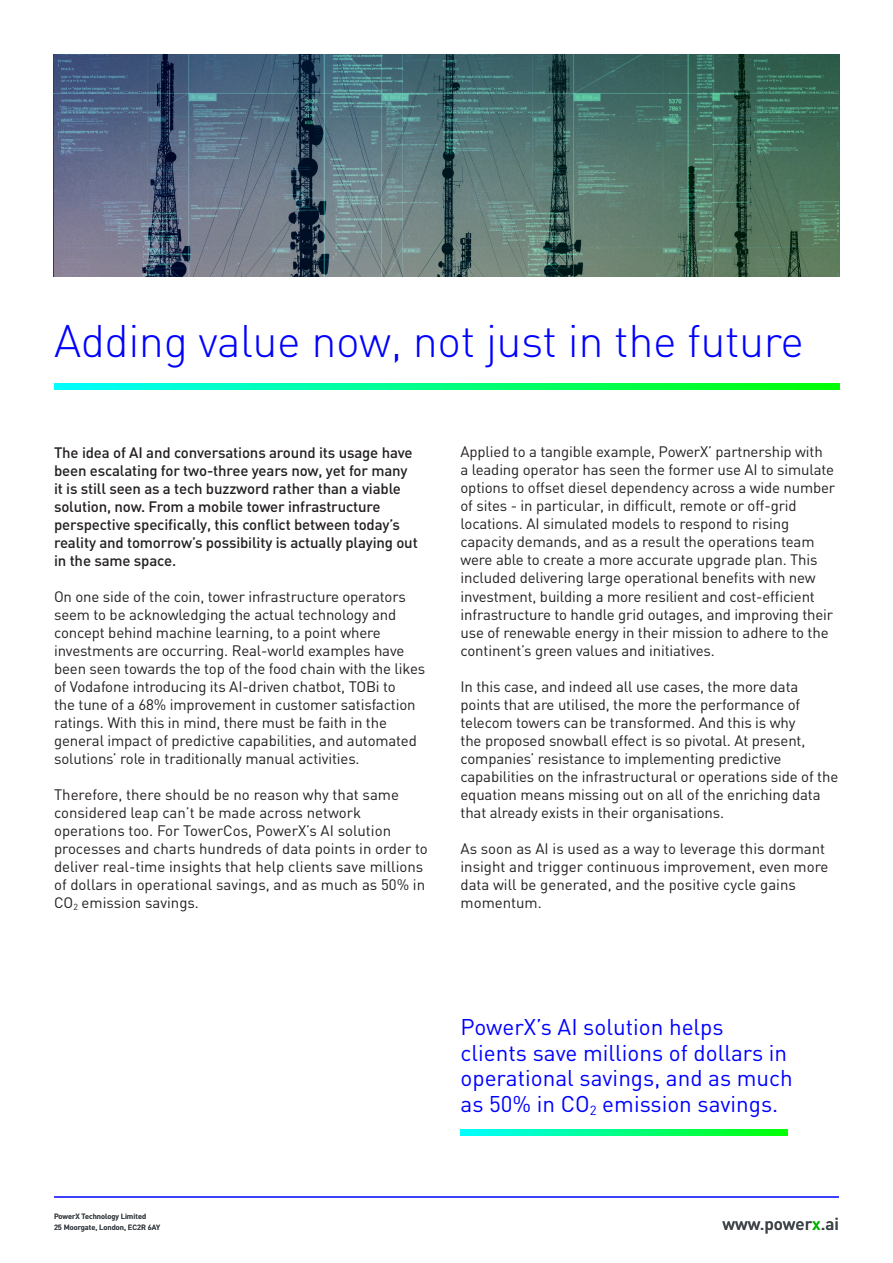
<style>
.page{position:relative;width:893px;height:1263px;background:#fff}
.page>*{position:absolute;margin:0;border:0;box-sizing:border-box;transform-origin:0 0}
.t1{font:300 45px "DIN";letter-spacing:-.01em;color:#00f}
.t2{font:22.5px/25.5px "DIN";color:#00f}
.t3{font:500 17.1px "DIN";color:#3e4449}
.t4{font:15px/18px "DIN";letter-spacing:-.01em;color:#231f20}
.t5{font:500 15px/18px "DIN";letter-spacing:-.01em;color:#231f20}
.t6{font:500 7.5px "DIN";color:#3e4449}
.s1{color:#00b400}
</style>
<div class="page">
<img style="left:54px;top:54px;width:785px;height:222px">
<hr style="left:54px;top:1196px;width:785px;height:1px;background:#00f">
<svg style="left:54px;top:383px;width:785px;height:7px;background:#00ff80"></svg>
<svg style="left:460px;top:1129px;width:327px;height:6px;background:#00ff81"></svg>
<p class="t1" style="left:54px;top:313px;width:751px">Adding value now, not just in the future</p>
<p class="t5" style="left:54px;top:443px;width:365px">The idea of AI and conversations around its usage have been escalating for two-three years now, yet for many it is still seen as a tech buzzword rather than a viable solution, now. From a mobile tower infrastructure perspective specifically, this conflict between today’s reality and tomorrow’s possibility is actually playing out in the same space.</p>
<p class="t4" style="left:54px;top:587px;width:373px">On one side of the coin, tower infrastructure operators seem to be acknowledging the actual technology and concept behind machine learning, to a point where investments are occurring. Real-world examples have been seen towards the top of the food chain with the likes of Vodafone introducing its AI-driven chatbot, TOBi to<br>the tune of a 68% improvement in customer satisfaction ratings. With this in mind, there must be faith in the general impact of predictive capabilities, and automated solutions’ role in traditionally manual activities.</p>
<p class="t4" style="left:54px;top:785px;width:375px">Therefore, there should be no reason why that same considered leap can’t be made across network operations too. For TowerCos, PowerX’s AI solution processes and charts hundreds of data points in order to deliver real-time insights that help clients save millions of dollars in operational savings, and as much as 50% in CO<sub>2</sub> emission savings.</p>
<p class="t4" style="left:460px;top:443px;width:376px">Applied to a tangible example, PowerX’ partnership with<br>a leading operator has seen the former use AI to simulate options to offset diesel dependency across a wide number of sites - in particular, in difficult, remote or off-grid locations. AI simulated models to respond to rising capacity demands, and as a result the operations team were able to create a more accurate upgrade plan. This included delivering large operational benefits with new investment, building a more resilient and cost-efficient infrastructure to handle grid outages, and improving their use of renewable energy in their mission to adhere to the continent’s green values and initiatives.</p>
<p class="t4" style="left:460px;top:677px;width:379px">In this case, and indeed all use cases, the more data points that are utilised, the more the performance of telecom towers can be transformed. And this is why<br>the proposed snowball effect is so pivotal. At present, companies’ resistance to implementing predictive capabilities on the infrastructural or operations side of the equation means missing out on all of the enriching data that already exists in their organisations.</p>
<p class="t4" style="left:460px;top:839px;width:369px">As soon as AI is used as a way to leverage this dormant insight and trigger continuous improvement, even more data will be generated, and the positive cycle gains momentum.</p>
<p class="t2" style="left:460px;top:1014px;width:334px">PowerX’s AI solution helps clients save millions of dollars in operational savings, and as much as 50% in CO<sub>2</sub> emission savings.</p>
<p class="t6" style="left:54px;top:1212px;width:94px">PowerX Technology Limited</p>
<p class="t6" style="left:54px;top:1222px;width:108px">25 Moorgate, London, EC2R 6AY</p>
<p class="t3" style="left:722px;top:1213px;width:118px">www.power<span class="s1">x</span>.ai</p>
</div>
